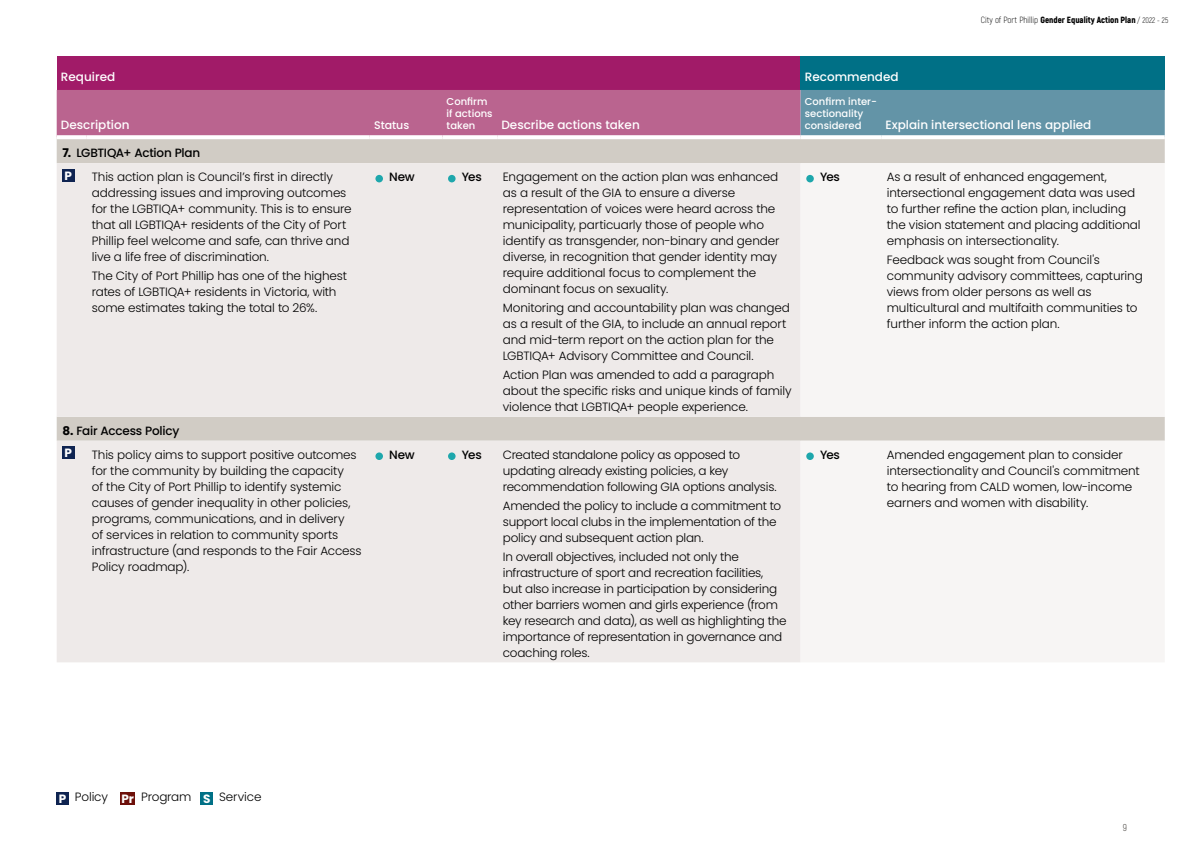
<style>
.page{position:relative;width:1191px;height:842px;background:#fff}
.page>*{position:absolute;margin:0;border:0;box-sizing:border-box;transform-origin:0 0}
.t1{font:300 12px/16px "Poppins";letter-spacing:-.01em;color:#000}
.t2{font:500 12px "Poppins";color:#fff}
.t3{font:500 12px/22.1px "Poppins";letter-spacing:-.02em;color:#000}
.t4{font:500 11px "Poppins";color:#fff}
.t5{font:500 10px/12px "Poppins";color:#fff}
.t6{font:300 10px "Akrobat";color:#37332f}
.t7{font:900 9px "Akrobat";color:#000}
.s1{font-weight:300}
.s2{font-weight:300;font-size:8px}
.s3{font-weight:700}
.s4{font-weight:700;color:#fff}
</style>
<div class="page">
<div style="left:57px;top:57px;width:743px;height:33px;background:#a11b68"></div>
<div style="left:800px;top:57px;width:364px;height:33px;background:#007086"></div>
<svg style="left:57px;top:90px;width:1107px;height:45px;background:#9d7396"></svg>
<div style="left:57px;top:139px;width:1107px;height:24px;background:#d1ccc5"></div>
<div style="left:57px;top:163px;width:743px;height:499px;background:#eeeae9"></div>
<div style="left:800px;top:163px;width:364px;height:499px;background:#f7f5f4"></div>
<svg style="left:370px;top:135px;width:72px;height:1px"></svg>
<svg style="left:442px;top:135px;width:55px;height:4px"></svg>
<svg style="left:497px;top:135px;width:303px;height:2px"></svg>
<svg style="left:57px;top:135px;width:29px;height:1px"></svg>
<svg style="left:86px;top:135px;width:284px;height:4px"></svg>
<svg style="left:800px;top:135px;width:81px;height:4px"></svg>
<svg style="left:881px;top:135px;width:283px;height:2px"></svg>
<div style="left:62px;top:169px;width:12px;height:12px;background:#0f2451"></div>
<div style="left:375px;top:175px;width:8px;height:7px;background:#1ea7ac;border-radius:50%"></div>
<div style="left:448px;top:175px;width:7px;height:7px;background:#1ea7ac;border-radius:50%"></div>
<div style="left:806px;top:175px;width:8px;height:7px;background:#1ea7ac;border-radius:50%"></div>
<div style="left:62px;top:447px;width:12px;height:12px;background:#0f2451"></div>
<div style="left:375px;top:452px;width:8px;height:8px;background:#1ea7ac;border-radius:50%"></div>
<div style="left:448px;top:452px;width:7px;height:8px;background:#1ea7ac;border-radius:50%"></div>
<div style="left:806px;top:452px;width:8px;height:8px;background:#1ea7ac;border-radius:50%"></div>
<div style="left:57px;top:792px;width:12px;height:12px;background:#0f2451"></div>
<div style="left:120px;top:792px;width:15px;height:12px;background:#6d100a"></div>
<div style="left:201px;top:792px;width:12px;height:12px;background:#007086"></div>
<p class="t7" style="left:981px;top:14px;width:189px"><span class="s1">City of Port Phillip</span> Gender Equality Action Plan <span class="s2">/ 2022 - 25</span></p>
<p class="t2" style="left:61px;top:70px;width:56px">Required</p>
<p class="t2" style="left:805px;top:70px;width:95px">Recommended</p>
<p class="t2" style="left:61px;top:118px;width:70px">Description</p>
<p class="t4" style="left:374px;top:118px;width:37px">Status</p>
<p class="t5" style="left:446px;top:95px;width:47px">Confirm if actions taken</p>
<p class="t5" style="left:805px;top:95px;width:74px">Confirm inter&shy;sectionality considered</p>
<p class="t2" style="left:501px;top:118px;width:140px">Describe actions taken</p>
<p class="t2" style="left:885px;top:118px;width:207px">Explain intersectional lens applied</p>
<p class="t3" style="left:62px;top:142px;width:139px"><span class="s3">7.</span> LGBTIQA+ Action Plan<br><span class="s4">P</span></p>
<p class="t1" style="left:92px;top:169px;width:261px">This action plan is Council’s first in directly addressing issues and improving outcomes for the LGBTIQA+ community. This is to ensure that all LGBTIQA+ residents of the City of Port Phillip feel welcome and safe, can thrive and live a life free of discrimination.</p>
<p class="t1" style="left:92px;top:268px;width:257px">The City of Port Phillip has one of the highest rates of LGBTIQA+ residents in Victoria, with some estimates taking the total to 26%.</p>
<p class="t3" style="left:389px;top:166px;width:27px">New</p>
<p class="t3" style="left:462px;top:166px;width:21px">Yes</p>
<p class="t1" style="left:503px;top:169px;width:278px">Engagement on the action plan was enhanced as a result of the GIA to ensure a diverse representation of voices were heard across the municipality, particuarly those of people who identify as transgender, non-binary and gender diverse, in recognition that gender identity may require additional focus to complement the dominant focus on sexuality.</p>
<p class="t1" style="left:503px;top:300px;width:288px">Monitoring and accountability plan was changed as a result of the GIA, to include an annual report and mid-term report on the action plan for the LGBTIQA+ Advisory Committee and Council.</p>
<p class="t1" style="left:503px;top:367px;width:290px">Action Plan was amended to add a paragraph about the specific risks and unique kinds of family violence that LGBTIQA+ people experience.</p>
<p class="t3" style="left:62px;top:420px;width:118px"><span class="s3">8.</span> Fair Access Policy<br><span class="s4">P</span></p>
<p class="t1" style="left:92px;top:447px;width:271px">This policy aims to support positive outcomes for the community by building the capacity<br>of the City of Port Phillip to identify systemic causes of gender inequality in other policies, programs, communications, and in delivery<br>of services in relation to community sports infrastructure (and responds to the Fair Access Policy roadmap).</p>
<p class="t3" style="left:389px;top:444px;width:27px">New</p>
<p class="t3" style="left:462px;top:444px;width:21px">Yes</p>
<p class="t1" style="left:503px;top:447px;width:275px">Created standalone policy as opposed to updating already existing policies, a key recommendation following GIA options analysis.</p>
<p class="t1" style="left:503px;top:498px;width:280px">Amended the policy to include a commitment to support local clubs in the implementation of the policy and subsequent action plan.</p>
<p class="t1" style="left:503px;top:548px;width:285px">In overall objectives, included not only the infrastructure of sport and recreation facilities,<br>but also increase in participation by considering other barriers women and girls experience (from key research and data), as well as highlighting the importance of representation in governance and coaching roles.</p>
<p class="t3" style="left:820px;top:166px;width:21px">Yes</p>
<p class="t1" style="left:887px;top:169px;width:255px">As a result of enhanced engagement, intersectional engagement data was used to further refine the action plan, including the vision statement and placing additional emphasis on intersectionality.</p>
<p class="t1" style="left:887px;top:252px;width:257px">Feedback was sought from Council's community advisory committees, capturing views from older persons as well as multicultural and multifaith communities to further inform the action plan.</p>
<p class="t3" style="left:820px;top:444px;width:21px">Yes</p>
<p class="t1" style="left:887px;top:447px;width:254px">Amended engagement plan to consider intersectionality and Council's commitment to hearing from CALD women, low-income earners and women with disability.</p>
<p class="t1" style="left:59px;top:789px;width:204px"><span class="s4">P</span> Policy <span class="s4">Pr</span> Program <span class="s4">S</span> Service</p>
<p class="t6" style="left:1123px;top:821px;width:6px">9</p>
</div>
